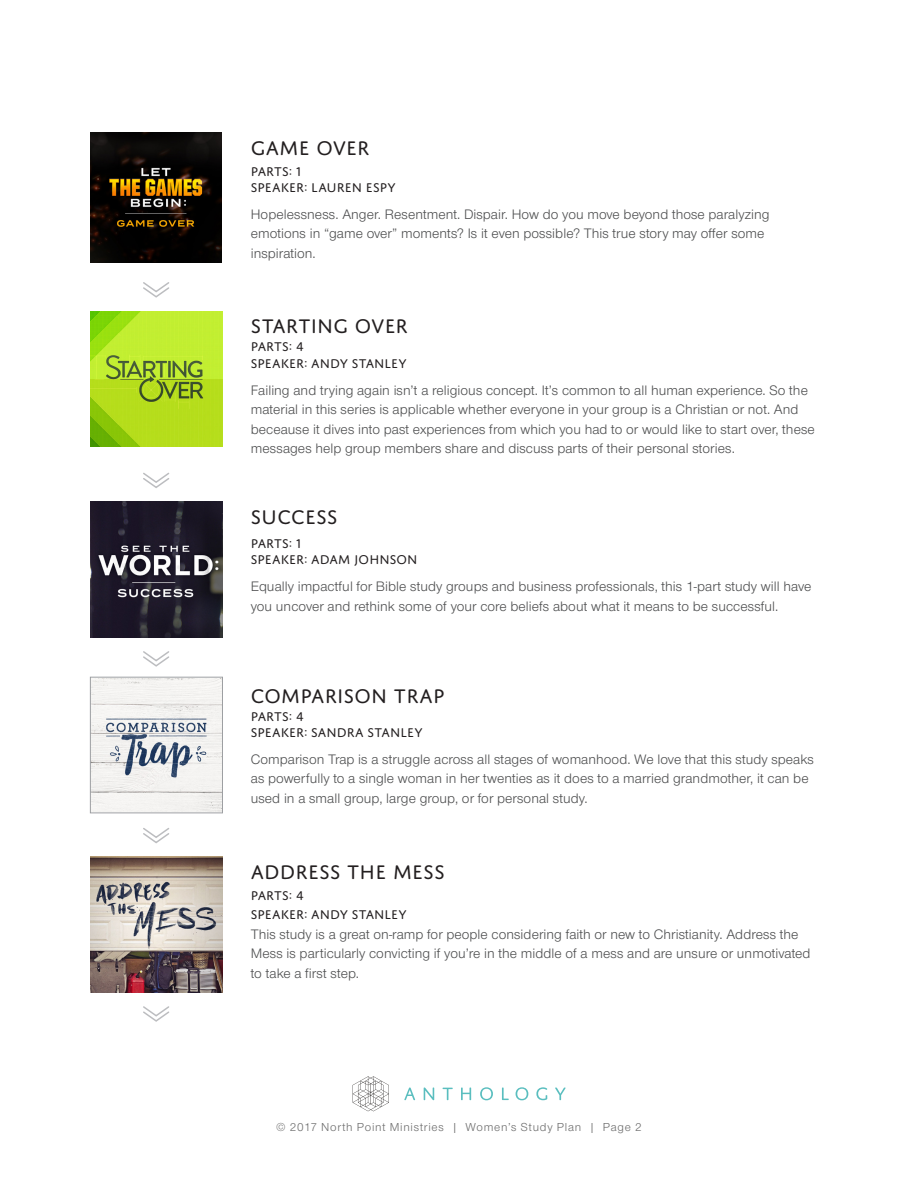
<style>
.page{position:relative;width:918px;height:1188px;background:#fff}
.page>*{position:absolute;margin:0;border:0;box-sizing:border-box;transform-origin:0 0}
.Study_Title{font:21px "Domus Titling";letter-spacing:.01em;color:#231f20}
.Study_Body_Copy{font:14.25px/19.5px "Nimbus San Nov";letter-spacing:.005em;color:#4b4c4d}
.Study_Speaker{font:13.5px "Domus Titling";color:#231f20}
.Study_Part{font:13.5px "Domus Titling";color:#231f20}
.t1{font:12px "Nimbus San Nov";letter-spacing:.06em;color:#6a6a6a}
</style>
<div class="page">
<svg style="left:404px;top:1087px;width:162px;height:13px"></svg>
<svg style="left:353px;top:1076px;width:36px;height:35px"></svg>
<img style="left:90px;top:133px;width:131px;height:130px">
<svg style="left:143px;top:282px;width:26px;height:16px"></svg>
<img style="left:90px;top:311px;width:132px;height:136px">
<svg style="left:143px;top:472px;width:27px;height:16px"></svg>
<img style="left:90px;top:502px;width:132px;height:136px">
<svg style="left:143px;top:651px;width:26px;height:16px"></svg>
<svg style="left:143px;top:828px;width:27px;height:16px"></svg>
<img style="left:90px;top:857px;width:132px;height:136px">
<svg style="left:143px;top:1006px;width:26px;height:16px"></svg>
<img style="left:92px;top:679px;width:129px;height:132px">
<div style="left:90px;top:677px;width:133px;height:136px;border:1px solid #9d9fa2"></div>
<p class="Study_Title" style="left:251px;top:136px;width:120px">GAME OVER</p>
<p class="Study_Part" style="left:251px;top:164px;width:52px">PARTS: 1</p>
<p class="Study_Speaker" style="left:251px;top:180px;width:146px">SPEAKER: LAUREN ESPY</p>
<p class="Study_Body_Copy" style="left:251px;top:205px;width:520px">Hopelessness. Anger. Resentment. Dispair. How do you move beyond those paralyzing emotions in “game over” moments? Is it even possible? This true story may offer some inspiration.</p>
<p class="Study_Title" style="left:251px;top:315px;width:159px">STARTING OVER</p>
<p class="Study_Part" style="left:251px;top:339px;width:55px">PARTS: 4</p>
<p class="Study_Speaker" style="left:251px;top:356px;width:158px">SPEAKER: ANDY STANLEY</p>
<p class="Study_Body_Copy" style="left:251px;top:380px;width:566px">Failing and trying again isn’t a religious concept. It’s common to all human experience. So the material in this series is applicable whether everyone in your group is a Christian or not. And beceause it dives into past experiences from which you had to or would like to start over, these messages help group members share and discuss parts of their personal stories.</p>
<p class="Study_Title" style="left:251px;top:505px;width:88px">SUCCESS</p>
<p class="Study_Part" style="left:251px;top:536px;width:52px">PARTS: 1</p>
<p class="Study_Speaker" style="left:251px;top:552px;width:168px">SPEAKER: ADAM JOHNSON</p>
<p class="Study_Body_Copy" style="left:251px;top:577px;width:562px">Equally impactful for Bible study groups and business professionals, this 1-part study will have you uncover and rethink some of your core beliefs about what it means to be successful.</p>
<p class="Study_Title" style="left:251px;top:684px;width:195px">COMPARISON TRAP</p>
<p class="Study_Part" style="left:251px;top:709px;width:55px">PARTS: 4</p>
<p class="Study_Speaker" style="left:251px;top:725px;width:173px">SPEAKER: SANDRA STANLEY</p>
<p class="Study_Body_Copy" style="left:251px;top:749px;width:565px">Comparison Trap is a struggle across all stages of womanhood. We love that this study speaks as powerfully to a single woman in her twenties as it does to a married grandmother, it can be used in a small group, large group, or for personal study.</p>
<p class="Study_Title" style="left:251px;top:861px;width:195px">ADDRESS THE MESS</p>
<p class="Study_Part" style="left:251px;top:888px;width:55px">PARTS: 4</p>
<p class="Study_Part" style="left:251px;top:907px;width:158px">SPEAKER: ANDY STANLEY</p>
<p class="Study_Body_Copy" style="left:251px;top:924px;width:561px">This study is a great on-ramp for people considering faith or new to Christianity. Address the<br>Mess is particularly convicting if you’re in the middle of a mess and are unsure or unmotivated to take a first step.</p>
<p class="t1" style="left:276px;top:1120px;width:367px">© 2017 North Point Ministries | Women’s Study Plan | Page 2</p>
</div>
